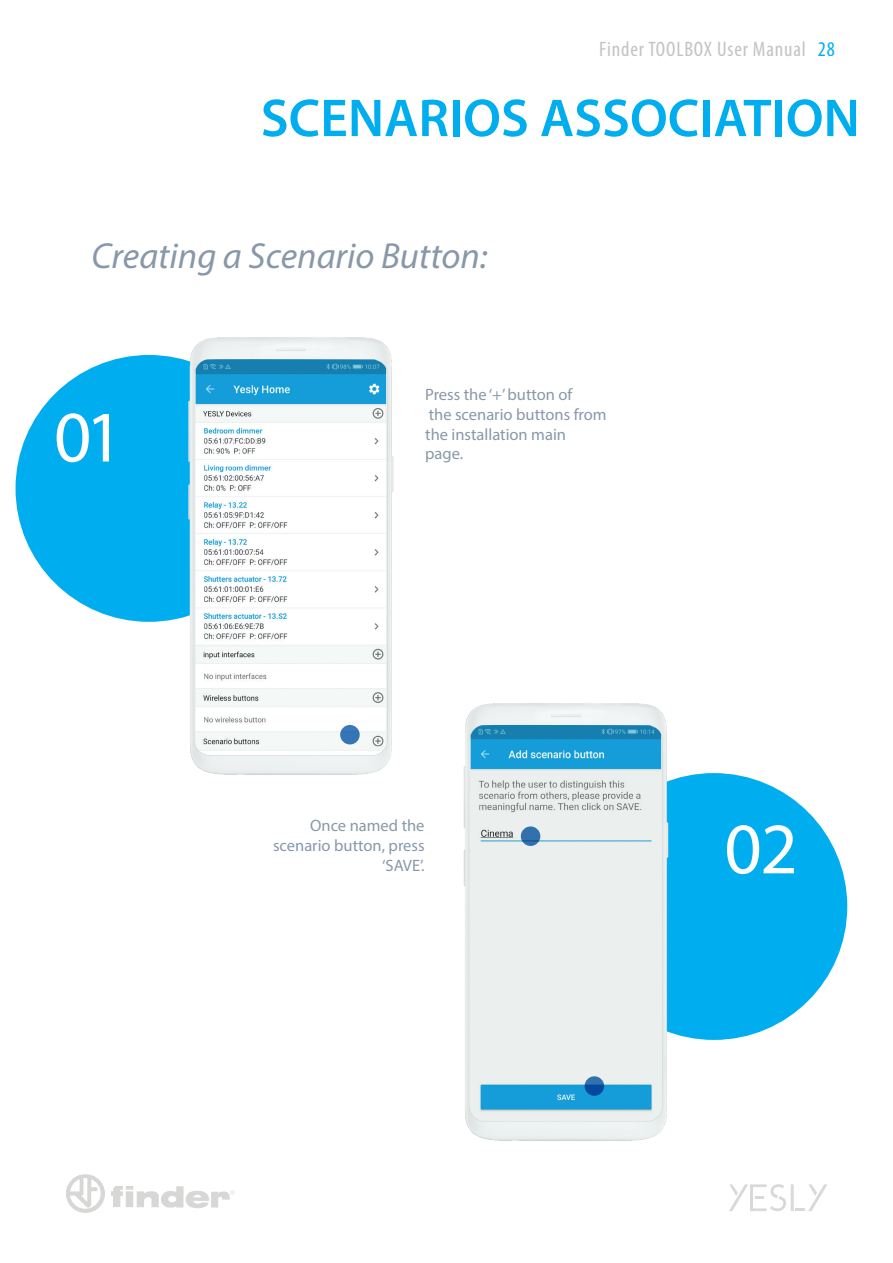
<style>
.page{position:relative;width:893px;height:1263px;background:#fff}
.page>*{position:absolute;margin:0;border:0;box-sizing:border-box;transform-origin:0 0}
.t1{font:72.9px "Myriad Pro";color:#fff}
.t2{font:600 53.7px "Myriad Pro";color:#00aeef}
.t3{font:italic 36.3px "Myriad Pro";color:#8898a9}
.t4{font:condensed 21px "Myriad Pro";letter-spacing:.04em;color:#c2c3c3}
.t5{font:16.5px/19.8px "Myriad Pro";color:#8898a9}
.s1{color:#00aeef}
</style>
<div class="page">
<svg style="left:66px;top:1174px;width:39px;height:39px"></svg>
<svg style="left:111px;top:1186px;width:124px;height:22px"></svg>
<hr style="left:791px;top:1184px;width:3px;height:27px;background:#b0b1b5">
<svg style="left:729px;top:1184px;width:57px;height:27px"></svg>
<svg style="left:795px;top:1184px;width:32px;height:27px"></svg>
<div style="left:580px;top:773px;width:267px;height:267px;background:#00aeef;border-radius:50%"></div>
<div style="left:16px;top:355px;width:266px;height:267px;background:#00aeef;border-radius:50%"></div>
<img style="left:174px;top:337px;width:220px;height:438px">
<img style="left:463px;top:703px;width:228px;height:438px">
<img style="left:196px;top:359px;width:190px;height:396px">
<img style="left:471px;top:725px;width:190px;height:396px">
<svg style="left:340px;top:725px;width:20px;height:19px"></svg>
<svg style="left:521px;top:826px;width:19px;height:20px"></svg>
<svg style="left:585px;top:1076px;width:19px;height:20px"></svg>
<p class="t4" style="left:599px;top:36px;width:237px">Finder TOOLBOX User Manual <span class="s1">28</span></p>
<h2 class="t2" style="left:261px;top:84px;width:601px">SCENARIOS ASSOCIATION</h2>
<h3 class="t3" style="left:91px;top:233px;width:398px">Creating a Scenario Button:</h3>
<h1 class="t1" style="left:54px;top:392px;width:71px">01</h1>
<p class="t5" style="left:425px;top:384px;width:183px">Press the ‘+’ button of<br>the scenario buttons from the installation main page.</p>
<p class="t5" style="left:273px;top:815px;width:153px;text-align:right">Once named the scenario button, press ‘SAVE’.</p>
<h1 class="t1" style="left:724px;top:804px;width:75px">02</h1>
</div>
